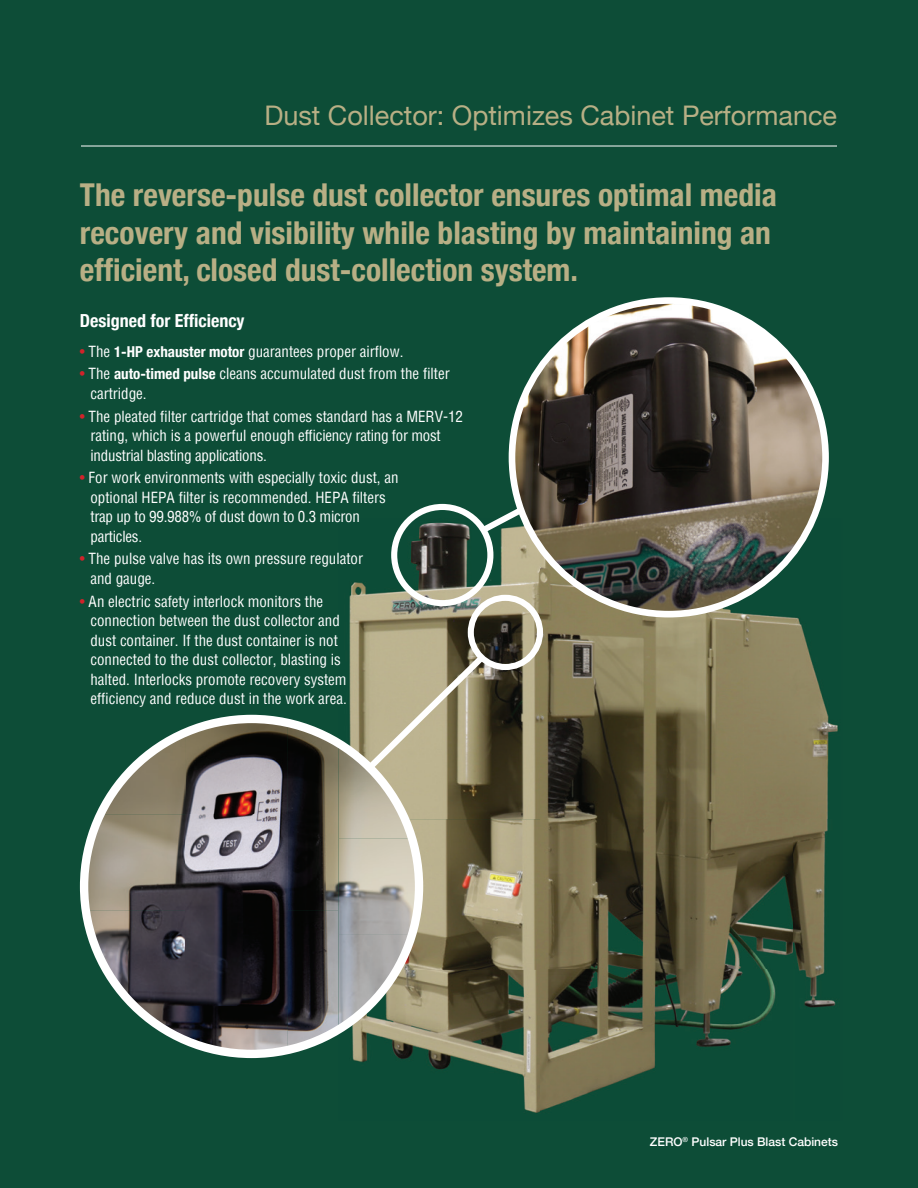
<style>
.page{position:relative;width:918px;height:1188px;background:#0d4d37}
.page>*{position:absolute;margin:0;border:0;box-sizing:border-box;transform-origin:0 0}
.t1{font:700 condensed 31.5px/37.8px "Helvetica Neue";color:#b8af85}
.t2{font:27px "Helvetica Neue";color:#b8af85}
.t3{font:700 condensed 18px "Helvetica Neue";color:#fff}
.t4{font:condensed 15px/19.5px "Helvetica";color:#fff}
.t5{font:500 12px "Helvetica Neue";color:#fff}
.s1{color:#d1232a}
.s2{font-family:"Helvetica Neue";font-weight:700}
</style>
<div class="page">
<img style="left:339px;top:518px;width:499px;height:301px">
<img style="left:412px;top:819px;width:382px;height:151px">
<img style="left:794px;top:819px;width:42px;height:189px">
<img style="left:339px;top:970px;width:437px;height:143px">
<hr style="left:81px;top:146px;width:756px;height:1px;background:#fff">
<img style="left:512px;top:301px;width:314px;height:313px;border-radius:157px">
<div style="left:509px;top:297px;width:320px;height:320px;border:7px solid #fff;border-radius:50%"></div>
<img style="left:100px;top:732px;width:86px;height:83px">
<img style="left:186px;top:719px;width:102px;height:96px">
<img style="left:288px;top:723px;width:51px;height:327px">
<img style="left:84px;top:815px;width:204px;height:95px">
<img style="left:86px;top:910px;width:202px;height:96px">
<img style="left:134px;top:1006px;width:154px;height:48px">
<img style="left:339px;top:743px;width:73px;height:96px">
<img style="left:339px;top:839px;width:80px;height:95px">
<img style="left:339px;top:934px;width:73px;height:96px">
<div style="left:80px;top:715px;width:343px;height:343px;border:8px solid #fff;border-radius:50%"></div>
<div style="left:468px;top:595px;width:75px;height:75px;border:6px solid #fff;border-radius:50%"></div>
<svg style="left:361px;top:650px;width:128px;height:127px"></svg>
<svg style="left:475px;top:502px;width:55px;height:36px"></svg>
<div style="left:391px;top:504px;width:102px;height:102px;border:6px solid #fff;border-radius:50%"></div>
<h2 class="t2" style="left:264px;top:96px;width:574px">Dust Collector: Optimizes Cabinet Performance</h2>
<h1 class="t1" style="left:80px;top:173px;width:698px">The reverse-pulse dust collector ensures optimal media recovery and visibility while blasting by maintaining an efficient, closed dust-collection system.</h1>
<p class="t3" style="left:80px;top:306px;width:166px">Designed for Efficiency</p>
<p class="t4" style="left:80px;top:341px;width:325px"><span class="s1">•</span> The <span class="s2">1-HP exhauster motor</span> guarantees proper airflow.</p>
<p class="t4" style="left:90px;top:364px;width:361px;text-indent:-10px"><span class="s1">•</span> The <span class="s2">auto-timed pulse</span> cleans accumulated dust from the filter cartridge.</p>
<p class="t4" style="left:90px;top:406px;width:374px;text-indent:-10px"><span class="s1">•</span> The pleated filter cartridge that comes standard has a MERV-12 rating, which is a powerful enough efficiency rating for most industrial blasting applications.</p>
<p class="t4" style="left:90px;top:468px;width:310px;text-indent:-10px"><span class="s1">•</span> For work environments with especially toxic dust, an optional HEPA filter is recommended. HEPA filters trap up to 99.988% of dust down to 0.3 micron particles.</p>
<p class="t4" style="left:90px;top:549px;width:274px;text-indent:-10px"><span class="s1">•</span> The pulse valve has its own pressure regulator and gauge.</p>
<p class="t4" style="left:90px;top:591px;width:258px;text-indent:-10px"><span class="s1">•</span> An electric safety interlock monitors the connection between the dust collector and dust container. If the dust container is not connected to the dust collector, blasting is halted. Interlocks promote recovery system efficiency and reduce dust in the work area.</p>
<p class="t5" style="left:650px;top:1132px;width:190px">ZERO<sup>®</sup> Pulsar Plus Blast Cabinets</p>
</div>
